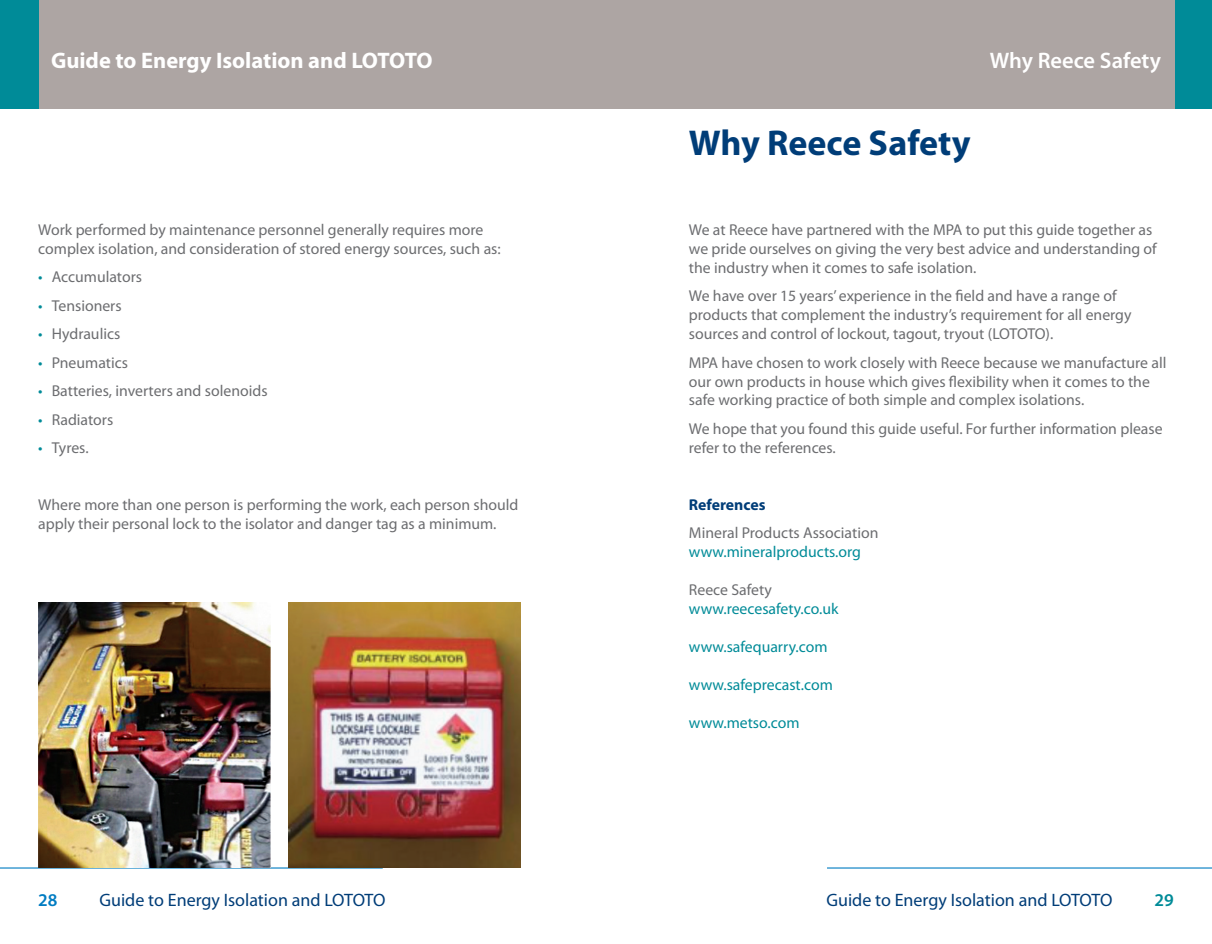
<style>
.page{position:relative;width:1212px;height:944px;background:#fff}
.page>*{position:absolute;margin:0;border:0;box-sizing:border-box;transform-origin:0 0}
.t1{font:700 36px "Myriad Pro";color:#003d78}
.t2{font:700 22.5px "Myriad Pro";color:#fff}
.t3{font:600 22.5px "Myriad Pro";color:#fff}
.t4{font:18px "Myriad Pro";color:#003d78}
.t5{font:600 18px "Myriad Pro";color:#007cc2}
.t6{font:600 18px "Myriad Pro";color:#008b98}
.t7{font:15.75px/18.9px "Myriad Pro";color:#6c6d70}
.t8{font:15.75px/18.9px "Myriad Pro";color:#008b98}
.t9{font:700 15.75px "Myriad Pro";color:#003d78}
.s1{color:#008b98}
.s2{color:#6c6d70}
</style>
<div class="page">
<div style="left:0;top:0;width:625px;height:108px;background:#ada5a3"></div>
<div style="left:0;top:0;width:38px;height:108px;background:#008b98"></div>
<hr style="left:0;top:867px;width:383px;height:2px;background:#007cc2">
<div style="left:606px;top:0;width:606px;height:108px;background:#ada5a3"></div>
<hr style="left:827px;top:867px;width:385px;height:2px;background:#007cc2">
<div style="left:1175px;top:0;width:37px;height:108px;background:#008b98"></div>
<img style="left:38px;top:603px;width:233px;height:264px">
<img style="left:288px;top:603px;width:232px;height:264px">
<h2 class="t2" style="left:51px;top:48px;width:383px">Guide to Energy Isolation and LOTOTO</h2>
<p class="t3" style="left:990px;top:48px;width:173px">Why Reece Safety</p>
<p class="t1" style="left:689px;top:122px;width:283px">Why Reece Safety</p>
<p class="t7" style="left:38px;top:221px;width:464px">Work performed by maintenance personnel generally requires more complex isolation, and consideration of stored energy sources, such as:</p>
<p class="t7" style="left:38px;top:268px;width:105px"><span class="s1">•</span> Accumulators</p>
<p class="t7" style="left:38px;top:296px;width:85px"><span class="s1">•</span> Tensioners</p>
<p class="t7" style="left:38px;top:325px;width:84px"><span class="s1">•</span> Hydraulics</p>
<p class="t7" style="left:38px;top:353px;width:91px"><span class="s1">•</span> Pneumatics</p>
<p class="t7" style="left:38px;top:382px;width:231px"><span class="s1">•</span> Batteries, inverters and solenoids</p>
<p class="t7" style="left:38px;top:410px;width:77px"><span class="s1">•</span> Radiators</p>
<p class="t7" style="left:38px;top:439px;width:52px"><span class="s1">•</span> Tyres.</p>
<p class="t7" style="left:689px;top:221px;width:469px">We at Reece have partnered with the MPA to put this guide together as we pride ourselves on giving the very best advice and understanding of the industry when it comes to safe isolation.</p>
<p class="t7" style="left:689px;top:287px;width:444px">We have over 15 years’ experience in the field and have a range of products that complement the industry’s requirement for all energy sources and control of lockout, tagout, tryout (LOTOTO).</p>
<p class="t7" style="left:689px;top:353px;width:479px">MPA have chosen to work closely with Reece because we manufacture all our own products in house which gives flexibility when it comes to the safe working practice of both simple and complex isolations.</p>
<p class="t7" style="left:689px;top:419px;width:475px">We hope that you found this guide useful. For further information please refer to the references.</p>
<p class="t7" style="left:38px;top:496px;width:482px">Where more than one person is performing the work, each person should apply their personal lock to the isolator and danger tag as a minimum.</p>
<p class="t9" style="left:689px;top:496px;width:78px">References</p>
<p class="t7" style="left:689px;top:524px;width:191px">Mineral Products Association <span class="s1">www.mineralproducts.org</span></p>
<p class="t8" style="left:689px;top:581px;width:151px"><span class="s2">Reece Safety </span>www.reecesafety.co.uk</p>
<p class="t8" style="left:689px;top:638px;width:140px">www.safequarry.com</p>
<p class="t8" style="left:689px;top:676px;width:145px">www.safeprecast.com</p>
<p class="t8" style="left:689px;top:714px;width:112px">www.metso.com</p>
<p class="t5" style="left:38px;top:890px;width:21px">28</p>
<p class="t4" style="left:100px;top:891px;width:287px">Guide to Energy Isolation and LOTOTO</p>
<p class="t4" style="left:826px;top:891px;width:287px">Guide to Energy Isolation and LOTOTO</p>
<p class="t6" style="left:1154px;top:890px;width:21px">29</p>
</div>
